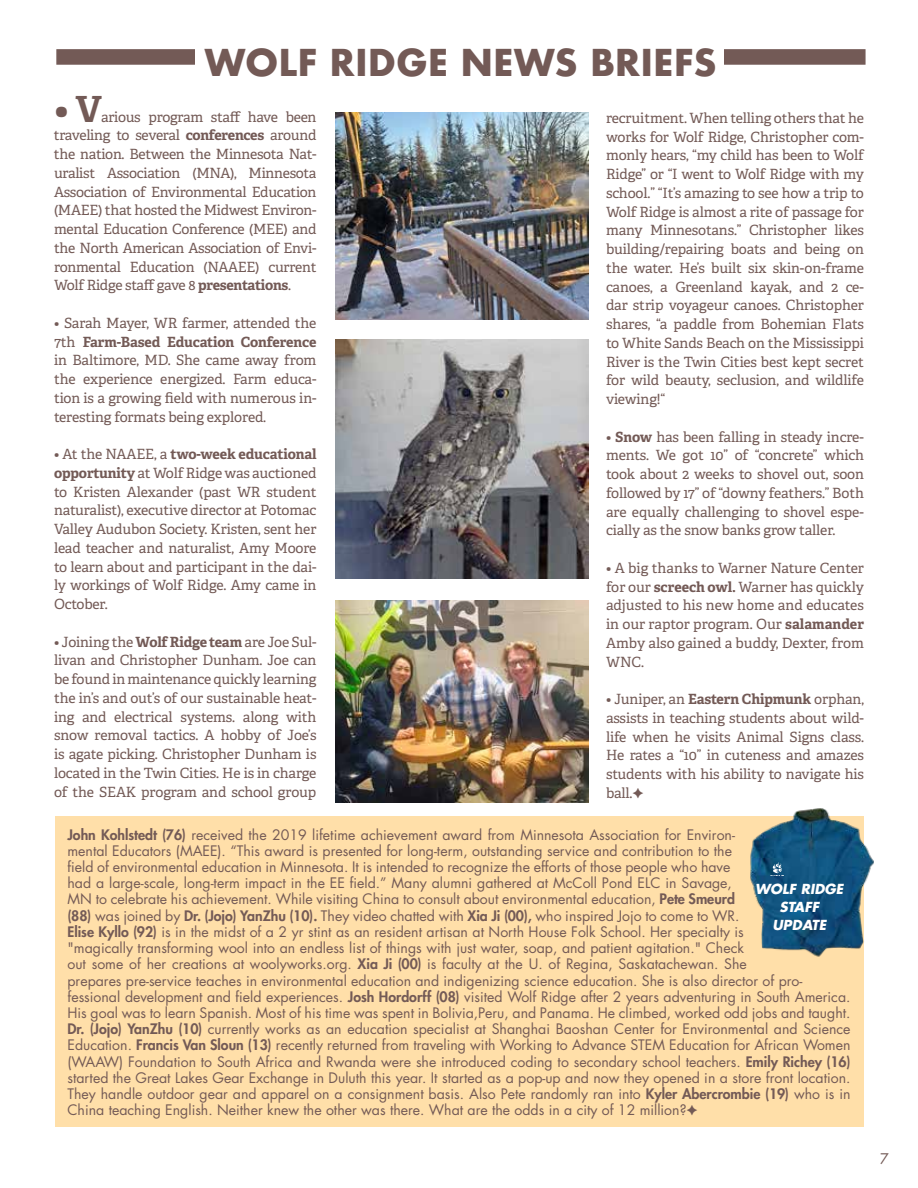
<style>
.page{position:relative;width:918px;height:1188px;background:#fff}
.page>*{position:absolute;margin:0;border:0;box-sizing:border-box;transform-origin:0 0}
.t1{font:700 36px "Futura";color:#735a56}
.t2{font:14.25px "Futura";color:#735a56}
.t3{font:14.1px/18.8px "Adelle";letter-spacing:-.01em;color:#735a56;text-align:justify}
.t4{font:14.1px/16.2px "Futura";color:#735a56}
.t5{font:700 14.1px "Adelle Basic";letter-spacing:-.015em;color:#735a56}
.t6{font:italic 700 13.5px/18px "Futura";color:#fff;text-align:center}
.s1{font-family:"Adelle Basic";font-weight:700;font-size:36px}
.s2{font-family:"Adelle Basic";font-weight:700}
.s3{font-family:"Adelle";font-weight:400}
.s4{font-weight:800}
</style>
<div class="page">
<div style="left:55px;top:816px;width:809px;height:310px;background:#ffdfa9"></div>
<img style="left:750px;top:808px;width:124px;height:149px">
<svg style="left:770px;top:863px;width:14px;height:13px"></svg>
<div style="left:56px;top:49px;width:810px;height:16px;background:#735a56;border:2px solid #735a56"></div>
<div style="left:196px;top:46px;width:528px;height:53px;background:#fff"></div>
<img style="left:335px;top:112px;width:253px;height:208px">
<img style="left:335px;top:339px;width:253px;height:240px">
<img style="left:335px;top:600px;width:253px;height:202px">
<h1 class="t1" style="left:204px;top:37px;width:514px">WOLF RIDGE NEWS BRIEFS</h1>
<p class="t3" style="left:54px;top:108px;width:264px"><span class="s1">• V</span>arious program staff have been traveling to several <span class="s2">conferences</span> around the nation. Between the Minnesota Nat&shy;uralist Association (MNA), Minnesota Association of Environmental Education (MAEE) that hosted the Midwest Environ&shy;mental Education Conference (MEE) and the North American Association of Envi&shy;ronmental Education (NAAEE) current Wolf Ridge staff gave 8 <span class="s2">presentations</span>.</p>
<p class="t3" style="left:54px;top:314px;width:264px">• Sarah Mayer, WR farmer, attended the</p>
<p class="t5" style="left:54px;top:333px;width:264px"><span class="s3">7th</span> Farm-Based Education Conference</p>
<p class="t3" style="left:54px;top:351px;width:264px">in Baltimore, MD. She came away from the experience energized. Farm educa&shy;tion is a growing field with numerous in&shy;teresting formats being explored.</p>
<p class="t5" style="left:54px;top:445px;width:264px"><span class="s3">• At the NAAEE, a</span> two-week educational</p>
<p class="t3" style="left:54px;top:464px;width:264px"><span class="s2">opportunity</span> at Wolf Ridge was auctioned to Kristen Alexander (past WR student naturalist), executive director at Potomac Valley Audubon Society. Kristen, sent her lead teacher and naturalist, Amy Moore to learn about and participant in the dai&shy;ly workings of Wolf Ridge. Amy came in October.</p>
<p class="t3" style="left:54px;top:633px;width:264px">• Joining the <span class="s2">Wolf Ridge team</span> are Joe Sul&shy;livan and Christopher Dunham. Joe can be found in maintenance quickly learning the in’s and out’s of our sustainable heat&shy;ing and electrical systems. along with snow removal tactics. A hobby of Joe’s is agate picking. Christopher Dunham is located in the Twin Cities. He is in charge of the SEAK program and school group</p>
<p class="t3" style="left:606px;top:109px;width:260px">recruitment. When telling others that he works for Wolf Ridge, Christopher com&shy;monly hears, “my child has been to Wolf Ridge” or “I went to Wolf Ridge with my school.” “It’s amazing to see how a trip to Wolf Ridge is almost a rite of passage for many Minnesotans.” Christopher likes building/repairing boats and being on the water. He’s built six skin-on-frame canoes, a Greenland kayak, and 2 ce&shy;dar strip voyageur canoes. Christopher shares, “a paddle from Bohemian Flats to White Sands Beach on the Mississippi River is the Twin Cities best kept secret for wild beauty, seclusion, and wildlife viewing!“</p>
<p class="t3" style="left:606px;top:427px;width:260px">• <span class="s2">Snow</span> has been falling in steady incre&shy;ments. We got 10” of “concrete” which took about 2 weeks to shovel out, soon followed by 17” of “downy feathers.” Both are equally challenging to shovel espe&shy;cially as the snow banks grow taller.</p>
<p class="t3" style="left:606px;top:559px;width:260px">• A big thanks to Warner Nature Center for our <span class="s2">screech owl.</span> Warner has quickly adjusted to his new home and educates in our raptor program. Our <span class="s2">salamander </span>Amby also gained a buddy, Dexter, from WNC.</p>
<p class="t3" style="left:606px;top:690px;width:260px">• Juniper, an <span class="s2">Eastern Chipmunk</span> orphan, assists in teaching students about wild&shy;life when he visits Animal Signs class.<br>He rates a “10” in cuteness and amazes students with his ability to navigate his ball.</p>
<p class="t4" style="left:68px;top:826px;width:785px"><span class="s4">John Kohlstedt (76)</span> received the 2019 lifetime achievement award from Minnesota Association for Environ-<br>mental Educators (MAEE). “This award is presented for long-term, outstanding service and contribution to the<br>field of environmental education in Minnesota. It is intended to recognize the efforts of those people who have<br>had a large-scale, long-term impact in the EE field.” Many alumni gathered at McColl Pond ELC in Savage,<br>MN to celebrate his achievement. While visiting China to consult about environmental education, <span class="s4">Pete Smeurd<br>(88)</span> was joined by <span class="s4">Dr. (Jojo) YanZhu (10).</span> They video chatted with <span class="s4">Xia Ji (00),</span> who inspired Jojo to come to WR.<br><span class="s4">Elise Kyllo (92)</span> is in the midst of a 2 yr stint as an resident artisan at North House Folk School. Her specialty is<br>"magically transforming wool into an endless list of things with just water, soap, and patient agitation." Check<br>out some of her creations at woolyworks.org. <span class="s4">Xia Ji (00)</span> is faculty at the U. of Regina, Saskatachewan. She<br>prepares pre-service teaches in environmental education and indigenizing science education. She is also director of pro&shy;fessional development and field experiences. <span class="s4">Josh Hordorff (08)</span> visited Wolf Ridge after 2 years adventuring in South America.<br>His goal was to learn Spanish. Most of his time was spent in Bolivia,Peru, and Panama. He climbed, worked odd jobs and taught.<br><span class="s4">Dr. (Jojo) YanZhu (10)</span> currently works as an education specialist at Shanghai Baoshan Center for Environmental and Science Education. <span class="s4">Francis Van Sloun (13)</span> recently returned from traveling with Working to Advance STEM Education for African Women (WAAW) Foundation to South Africa and Rwanda were she introduced coding to secondary school teachers. <span class="s4">Emily Richey (16) </span>started the Great Lakes Gear Exchange in Duluth this year. It started as a pop-up and now they opened in a store front location.<br>They handle outdoor gear and apparel on a consignment basis. Also Pete randomly ran into <span class="s4">Kyler Abercrombie (19)</span> who is in China teaching English. Neither knew the other was there. What are the odds in a city of 12 million?</p>
<p class="t6" style="left:755px;top:880px;width:90px">WOLF RIDGE<br>STAFF<br>UPDATE</p>
<p class="t2" style="left:880px;top:1149px;width:10px">7</p>
</div>
